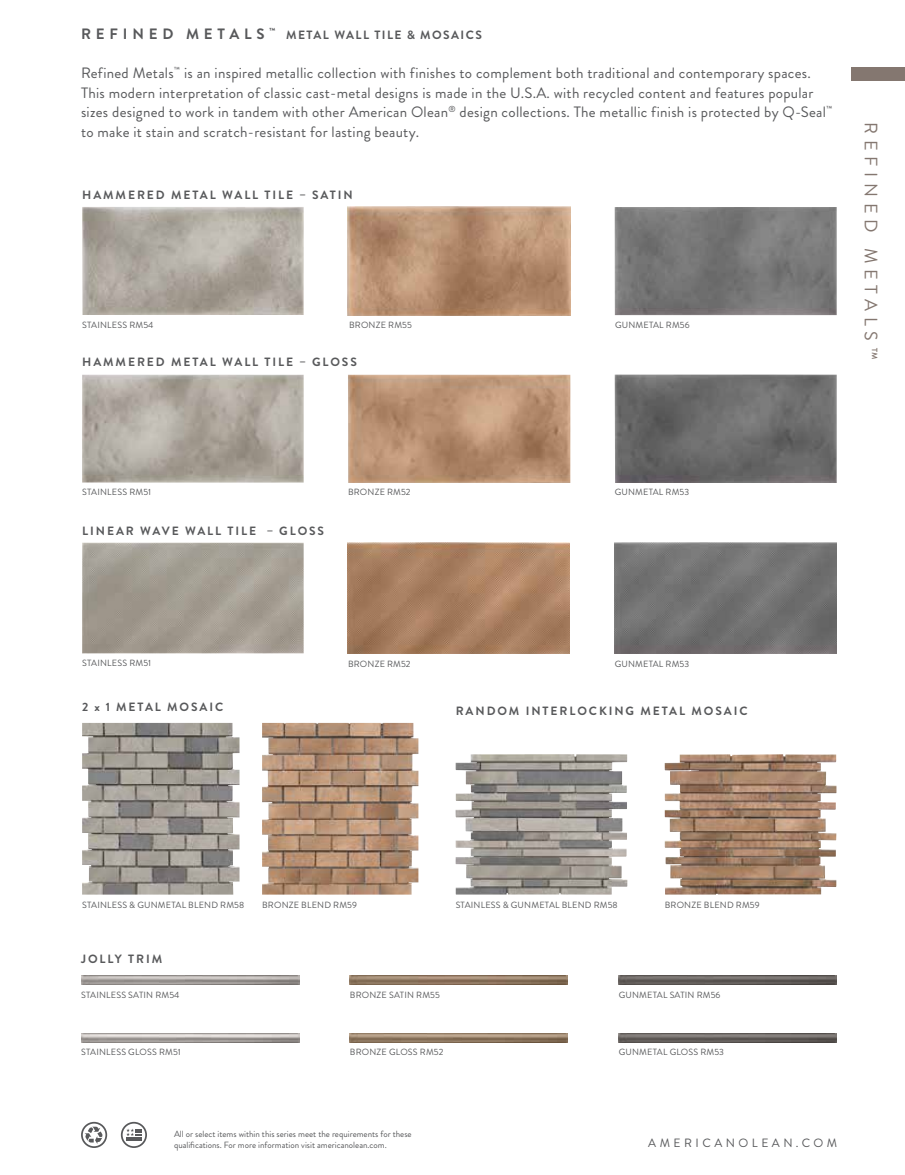
<style>
.page{position:relative;width:905px;height:1175px;background:#fff}
.page>*{position:absolute;margin:0;border:0;box-sizing:border-box;transform-origin:0 0}
.t1{font:18px "Brandon Grotesque";letter-spacing:.32em;color:#847770}
.t2{font:15px/19.5px "Brandon Grotesque";letter-spacing:.02em;color:#58595b}
.t3{font:700 12px "Brandon Grotesque";letter-spacing:.16em;color:#58595b}
.t4{font:700 12px "Brandon Grotesque";letter-spacing:.12em;color:#58595b}
.t5{font:12px "Brandon Grotesque";letter-spacing:.29em;color:#58595b}
.t6{font:9px "Brandon Grotesque";letter-spacing:.02em;color:#58595b}
.t7{font:9px/10.5px "Brandon Grotesque";color:#58595b}
.s1{font-size:15px}
</style>
<div class="page">
<div style="left:850px;top:68px;width:54px;height:13px;background:#847770"></div>
<img style="left:82px;top:542px;width:221px;height:111px">
<img style="left:348px;top:542px;width:221px;height:112px">
<img style="left:614px;top:542px;width:222px;height:111px">
<img style="left:82px;top:375px;width:221px;height:107px">
<img style="left:348px;top:375px;width:222px;height:108px">
<img style="left:614px;top:374px;width:222px;height:109px">
<img style="left:82px;top:207px;width:221px;height:108px">
<img style="left:348px;top:207px;width:222px;height:108px">
<img style="left:614px;top:207px;width:222px;height:108px">
<img style="left:664px;top:754px;width:172px;height:140px">
<img style="left:455px;top:754px;width:172px;height:140px">
<img style="left:82px;top:723px;width:157px;height:171px">
<img style="left:262px;top:723px;width:156px;height:171px">
<img style="left:350px;top:1033px;width:218px;height:9px">
<img style="left:618px;top:1033px;width:218px;height:9px">
<img style="left:81px;top:975px;width:218px;height:9px">
<img style="left:350px;top:975px;width:218px;height:9px">
<img style="left:618px;top:975px;width:218px;height:9px">
<svg style="left:81px;top:1121px;width:26px;height:27px"></svg>
<div style="left:83px;top:1123px;width:22px;height:23px;background:#fff;border-radius:50%"></div>
<svg style="left:85px;top:1126px;width:18px;height:17px"></svg>
<svg style="left:121px;top:1121px;width:26px;height:26px"></svg>
<svg style="left:123px;top:1123px;width:22px;height:23px"></svg>
<svg style="left:126px;top:1128px;width:16px;height:12px"></svg>
<p class="t4" style="left:81px;top:26px;width:402px"><span class="s1">R E F I N E D M E T A L S</span> <sup>™</sup> METAL WALL TILE &amp; MOSAICS</p>
<p class="t2" style="left:81px;top:63px;width:753px">Refined Metals<sup>™</sup> is an inspired metallic collection with finishes to complement both traditional and contemporary spaces.<br>This modern interpretation of classic cast-metal designs is made in the U.S.A. with recycled content and features popular sizes designed to work in tandem with other American Olean<sup>®</sup> design collections. The metallic finish is protected by Q-Seal<sup>™ </sup>to make it stain and scratch-resistant for lasting beauty.</p>
<p class="t3" style="left:82px;top:186px;width:272px">HAMMERED METAL WALL TILE – SATIN</p>
<p class="t6" style="left:82px;top:318px;width:73px">STAINLESS RM54</p>
<p class="t6" style="left:349px;top:319px;width:64px">BRONZE RM55</p>
<p class="t6" style="left:615px;top:319px;width:76px">GUNMETAL RM56</p>
<p class="t3" style="left:82px;top:353px;width:276px">HAMMERED METAL WALL TILE – GLOSS</p>
<p class="t1" style="left:883px;top:122px;width:239px;rotate:90deg">REFINED METALS™</p>
<p class="t6" style="left:82px;top:486px;width:70px">STAINLESS RM51</p>
<p class="t6" style="left:348px;top:486px;width:64px">BRONZE RM52</p>
<p class="t6" style="left:614px;top:486px;width:76px">GUNMETAL RM53</p>
<p class="t3" style="left:82px;top:522px;width:243px">LINEAR WAVE WALL TILE – GLOSS</p>
<p class="t6" style="left:82px;top:657px;width:70px">STAINLESS RM51</p>
<p class="t6" style="left:348px;top:657px;width:64px">BRONZE RM52</p>
<p class="t6" style="left:614px;top:657px;width:76px">GUNMETAL RM53</p>
<p class="t3" style="left:82px;top:698px;width:143px">2 x 1 METAL MOSAIC</p>
<p class="t3" style="left:455px;top:703px;width:293px">RANDOM INTERLOCKING METAL MOSAIC</p>
<p class="t6" style="left:82px;top:898px;width:163px">STAINLESS &amp; GUNMETAL BLEND RM58</p>
<p class="t6" style="left:262px;top:898px;width:96px">BRONZE BLEND RM59</p>
<p class="t3" style="left:81px;top:950px;width:83px">JOLLY TRIM</p>
<p class="t6" style="left:455px;top:898px;width:163px">STAINLESS &amp; GUNMETAL BLEND RM58</p>
<p class="t6" style="left:664px;top:898px;width:96px">BRONZE BLEND RM59</p>
<p class="t6" style="left:81px;top:988px;width:100px">STAINLESS SATIN RM54</p>
<p class="t6" style="left:350px;top:988px;width:91px">BRONZE SATIN RM55</p>
<p class="t6" style="left:618px;top:988px;width:103px">GUNMETAL SATIN RM56</p>
<p class="t6" style="left:81px;top:1045px;width:101px">STAINLESS GLOSS RM51</p>
<p class="t6" style="left:350px;top:1045px;width:95px">BRONZE GLOSS RM52</p>
<p class="t6" style="left:618px;top:1045px;width:107px">GUNMETAL GLOSS RM53</p>
<p class="t7" style="left:174px;top:1129px;width:239px">All or select items within this series meet the requirements for these qualifications. For more information visit americanolean.com.</p>
<p class="t5" style="left:648px;top:1135px;width:190px">AMERICANOLEAN.COM</p>
</div>
